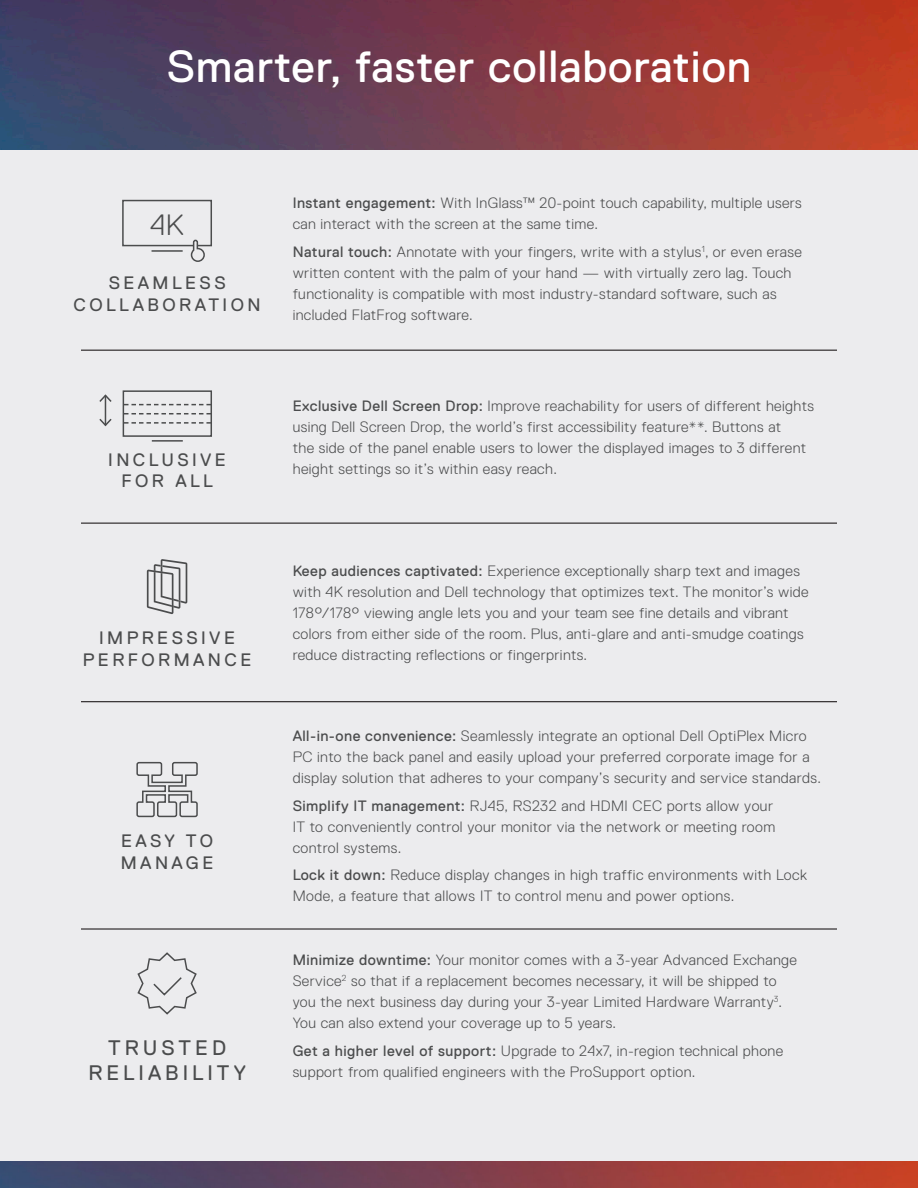
<style>
.page{position:relative;width:918px;height:1188px;background:#ececee}
.page>*{position:absolute;margin:0;border:0;box-sizing:border-box;transform-origin:0 0}
.t1{font:45px "Dell Replica";letter-spacing:.02em;color:#fff}
.t2{font:300 29.4px "Dell Replica";color:#4b4c4d}
.t3{font:21px/25.2px "Dell Replica";letter-spacing:.19em;color:#4b4c4d;text-align:center}
.t4{font:18px/21.6px "Dell Replica";letter-spacing:.19em;color:#4b4c4d;text-align:center}
.t5{font:300 15px/21px "Dell Replica";letter-spacing:.025em;color:#4b4c4d}
.s1{font-weight:400}
</style>
<div class="page">
<img style="left:0;top:0;width:918px;height:150px">
<img style="left:0;top:1161px;width:918px;height:27px">
<hr style="left:81px;top:350px;width:756px;height:1px;background:#231f20">
<hr style="left:81px;top:523px;width:756px;height:1px;background:#231f20">
<hr style="left:81px;top:701px;width:756px;height:1px;background:#231f20">
<hr style="left:81px;top:928px;width:756px;height:2px;background:#231f20">
<svg style="left:122px;top:199px;width:90px;height:63px"></svg>
<svg style="left:136px;top:761px;width:62px;height:57px"></svg>
<svg style="left:147px;top:559px;width:40px;height:55px"></svg>
<svg style="left:137px;top:952px;width:60px;height:63px"></svg>
<svg style="left:122px;top:390px;width:90px;height:52px"></svg>
<hr style="left:105px;top:395px;width:1px;height:30px;background:#4b4c4d">
<svg style="left:99px;top:394px;width:13px;height:10px"></svg>
<svg style="left:99px;top:417px;width:13px;height:10px"></svg>
<h1 class="t1" style="left:167px;top:42px;width:586px">Smarter, faster collaboration</h1>
<h2 class="t2" style="left:150px;top:209px;width:35px">4K</h2>
<p class="t4" style="left:74px;top:272px;width:189px">SEAMLESS<br>COLLABORATION</p>
<p class="t4" style="left:108px;top:449px;width:119px">INCLUSIVE<br>FOR ALL</p>
<p class="t4" style="left:83px;top:627px;width:170px">IMPRESSIVE<br>PERFORMANCE</p>
<p class="t4" style="left:121px;top:830px;width:94px;text-align:left">EASY TO<br>MANAGE</p>
<h3 class="t3" style="left:88px;top:1035px;width:159px">TRUSTED<br>RELIABILITY</h3>
<p class="t5" style="left:293px;top:193px;width:511px"><span class="s1">Instant engagement:</span> With InGlass™ 20-point touch capability, multiple users can interact with the screen at the same time.</p>
<p class="t5" style="left:293px;top:241px;width:511px"><span class="s1">Natural touch:</span> Annotate with your fingers, write with a stylus<sup>1</sup>, or even erase written content with the palm of your hand — with virtually zero lag. Touch functionality is compatible with most industry-standard software, such as included FlatFrog software.</p>
<p class="t5" style="left:293px;top:395px;width:523px"><span class="s1">Exclusive Dell Screen Drop:</span> Improve reachability for users of different heights using Dell Screen Drop, the world’s first accessibility feature**. Buttons at<br>the side of the panel enable users to lower the displayed images to 3 different height settings so it’s within easy reach.</p>
<p class="t5" style="left:293px;top:561px;width:518px"><span class="s1">Keep audiences captivated:</span> Experience exceptionally sharp text and images with 4K resolution and Dell technology that optimizes text. The monitor’s wide 178°/178° viewing angle lets you and your team see fine details and vibrant colors from either side of the room. Plus, anti-glare and anti-smudge coatings reduce distracting reflections or fingerprints.</p>
<p class="t5" style="left:293px;top:725px;width:530px"><span class="s1">All-in-one convenience:</span> Seamlessly integrate an optional Dell OptiPlex Micro<br>PC into the back panel and easily upload your preferred corporate image for a display solution that adheres to your company’s security and service standards.</p>
<p class="t5" style="left:293px;top:795px;width:484px"><span class="s1">Simplify IT management:</span> RJ45, RS232 and HDMI CEC ports allow your<br>IT to conveniently control your monitor via the network or meeting room control systems.</p>
<p class="t5" style="left:293px;top:865px;width:516px"><span class="s1">Lock it down:</span> Reduce display changes in high traffic environments with Lock<br>Mode, a feature that allows IT to control menu and power options.</p>
<p class="t5" style="left:293px;top:949px;width:506px"><span class="s1">Minimize downtime:</span> Your monitor comes with a 3-year Advanced Exchange Service<sup>2</sup> so that if a replacement becomes necessary, it will be shipped to you the next business day during your 3-year Limited Hardware Warranty<sup>3</sup>.<br>You can also extend your coverage up to 5 years.</p>
<p class="t5" style="left:293px;top:1040px;width:492px"><span class="s1">Get a higher level of support:</span> Upgrade to 24x7, in-region technical phone support from qualified engineers with the ProSupport option.</p>
</div>
